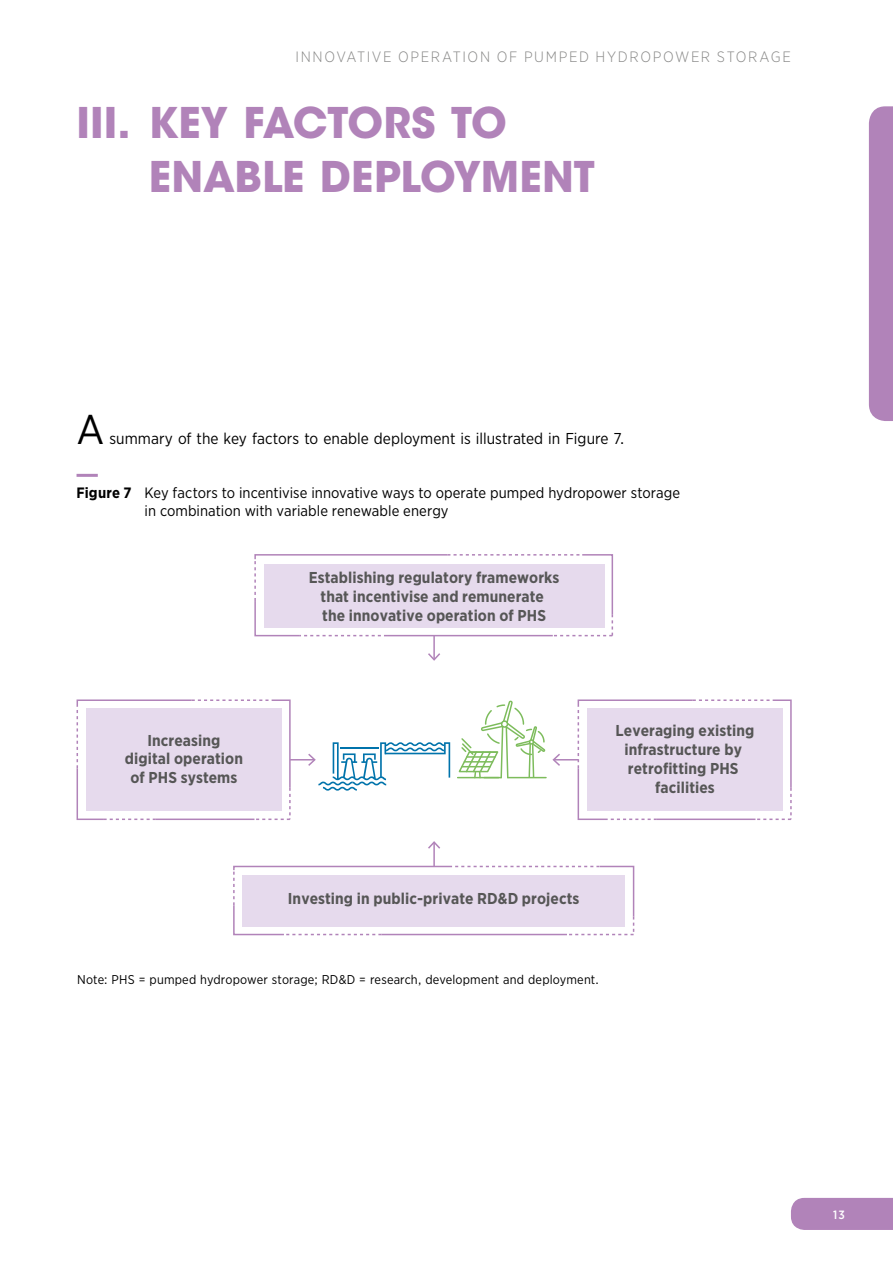
<style>
.page{position:relative;width:893px;height:1263px;background:#fff}
.page>*{position:absolute;margin:0;border:0;box-sizing:border-box;transform-origin:0 0}
.t1{font:700 42px/54px "ITC Avant Garde Std";letter-spacing:-.005em;color:#b183b9}
.t2{font:41.4px "Gotham Narrow";color:#000}
.t3{font:700 15.75px/18.9px "Gotham Narrow";letter-spacing:.005em;color:#565656;text-align:center}
.t4{font:15.75px "Gotham Narrow";color:#000}
.t5{font:15px/18px "Gotham Narrow";color:#000}
.t6{font:300 15px "Gotham Narrow";letter-spacing:.11em;color:#878786}
.t7{font:12.75px "Gotham Narrow";letter-spacing:.015em;color:#000}
.t8{font:500 12px "Gotham Narrow";color:#fff}
.s1{font-weight:700}
</style>
<div class="page">
<div style="left:791px;top:1198px;width:102px;height:32px;background:#b183b9"></div>
<div style="left:869px;top:106px;width:24px;height:315px;background:#b183b9"></div>
<hr style="left:77px;top:474px;width:21px;height:3px;background:#b183b9">
<svg style="left:254px;top:554px;width:360px;height:83px"></svg>
<svg style="left:233px;top:865px;width:402px;height:70px"></svg>
<hr style="left:433px;top:635px;width:2px;height:24px;background:#b183b9">
<svg style="left:428px;top:653px;width:12px;height:8px"></svg>
<hr style="left:433px;top:843px;width:2px;height:24px;background:#b183b9">
<svg style="left:428px;top:841px;width:12px;height:8px"></svg>
<svg style="left:457px;top:700px;width:89px;height:79px"></svg>
<hr style="left:458px;top:777px;width:41px;height:1px;background:#7dbc5c">
<svg style="left:552px;top:699px;width:240px;height:121px"></svg>
<svg style="left:77px;top:699px;width:373px;height:121px"></svg>
<p class="t6" style="left:295px;top:47px;width:497px">INNOVATIVE OPERATION OF PUMPED HYDROPOWER STORAGE</p>
<h1 class="t1" style="left:149px;top:95px;width:447px;text-indent:-72px">III. KEY FACTORS TO<br>ENABLE DEPLOYMENT</h1>
<h2 class="t2" style="left:77px;top:404px;width:29px">A</h2>
<p class="t4" style="left:109px;top:429px;width:516px">summary of the key factors to enable deployment is illustrated in Figure 7.</p>
<p class="t5" style="left:145px;top:483px;width:537px;text-indent:-68px"><span class="s1">Figure 7</span> Key factors to incentivise innovative ways to operate pumped hydropower storage in combination with variable renewable energy</p>
<p class="t3" style="left:309px;top:568px;width:252px">Establishing regulatory frameworks that incentivise and remunerate<br>the innovative operation of PHS</p>
<p class="t3" style="left:125px;top:730px;width:120px">Increasing digital operation of PHS systems</p>
<p class="t3" style="left:615px;top:721px;width:140px">Leveraging existing infrastructure by retrofitting PHS facilities</p>
<p class="t3" style="left:288px;top:889px;width:293px">Investing in public-private RD&amp;D projects</p>
<p class="t7" style="left:77px;top:972px;width:523px">Note: PHS = pumped hydropower storage; RD&amp;D = research, development and deployment.</p>
<p class="t8" style="left:833px;top:1207px;width:13px">13</p>
</div>
